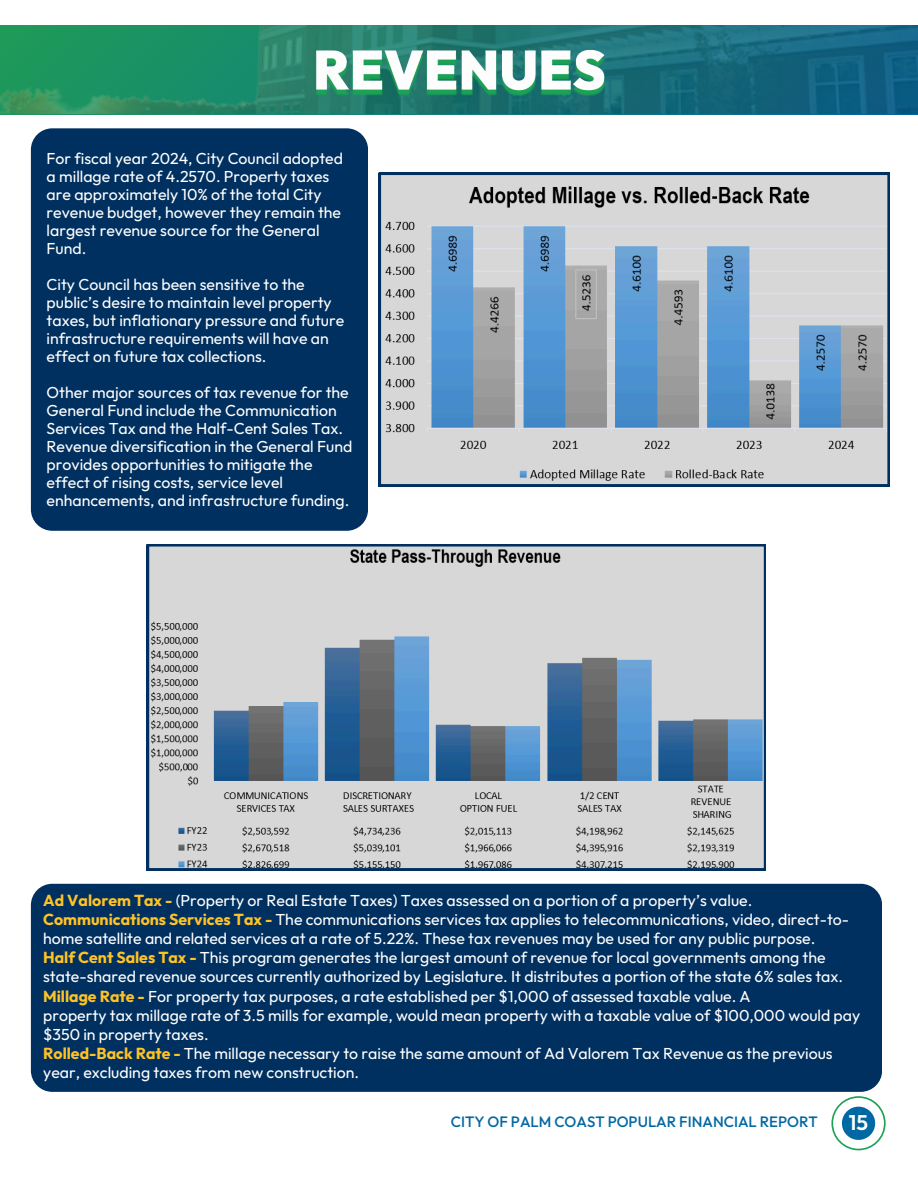
<style>
.page{position:relative;width:918px;height:1188px;background:#fff}
.page>*{position:absolute;margin:0;border:0;box-sizing:border-box;transform-origin:0 0}
.t1{font:600 21.15px "Outfit";color:#fff}
.t2{font:15.9px/18px "Outfit";color:#fff}
.t3{font:500 15px "Outfit";color:#0068a3}
.s1{font-weight:700;color:#ffc324}
</style>
<div class="page">
<svg style="left:831px;top:1096px;width:54px;height:54px"></svg>
<img style="left:0;top:25px;width:917px;height:89px">
<div style="left:31px;top:128px;width:337px;height:403px;background:#003060;border-radius:21px"></div>
<div style="left:31px;top:884px;width:851px;height:208px;background:#003060;border-radius:21px"></div>
<svg style="left:147px;top:544px;width:619px;height:326px;background:#acb6c0"></svg>
<svg style="left:379px;top:173px;width:511px;height:313px;background:#a6b6c5"></svg>
<img style="left:312px;top:35px;width:297px;height:69px">
<p class="t2" style="left:47px;top:149px;width:298px">For fiscal year 2024, City Council adopted a millage rate of 4.2570. Property taxes are approximately 10% of the total City revenue budget, however they remain the largest revenue source for the General Fund.</p>
<p class="t2" style="left:47px;top:275px;width:299px">City Council has been sensitive to the public’s desire to maintain level property taxes, but inflationary pressure and future infrastructure requirements will have an effect on future tax collections.</p>
<p class="t2" style="left:47px;top:383px;width:307px">Other major sources of tax revenue for the General Fund include the Communication Services Tax and the Half-Cent Sales Tax.<br>Revenue diversification in the General Fund provides opportunities to mitigate the effect of rising costs, service level enhancements, and infrastructure funding.</p>
<p class="t2" style="left:43px;top:891px;width:711px"><span class="s1">Ad Valorem Tax -</span> (Property or Real Estate Taxes) Taxes assessed on a portion of a property’s value.</p>
<p class="t2" style="left:43px;top:910px;width:808px;line-height:19.2px"><span class="s1">Communications Services Tax -</span> The communications services tax applies to telecommunications, video, direct-to&shy;home satellite and related services at a rate of 5.22%. These tax revenues may be used for any public purpose.</p>
<p class="t2" style="left:43px;top:948px;width:801px;line-height:19.2px"><span class="s1">Half Cent Sales Tax -</span> This program generates the largest amount of revenue for local governments among the state-shared revenue sources currently authorized by Legislature. It distributes a portion of the state 6% sales tax.</p>
<p class="t2" style="left:43px;top:986px;width:819px;line-height:19.2px"><span class="s1">Millage Rate -</span> For property tax purposes, a rate established per $1,000 of assessed taxable value. A<br>property tax millage rate of 3.5 mills for example, would mean property with a taxable value of $100,000 would pay $350 in property taxes.</p>
<p class="t2" style="left:43px;top:1043px;width:791px;line-height:19.2px"><span class="s1">Rolled-Back Rate -</span> The millage necessary to raise the same amount of Ad Valorem Tax Revenue as the previous year, excluding taxes from new construction.</p>
<p class="t3" style="left:451px;top:1112px;width:368px">CITY OF PALM COAST POPULAR FINANCIAL REPORT</p>
<h1 class="t1" style="left:849px;top:1109px;width:21px">15</h1>
</div>
